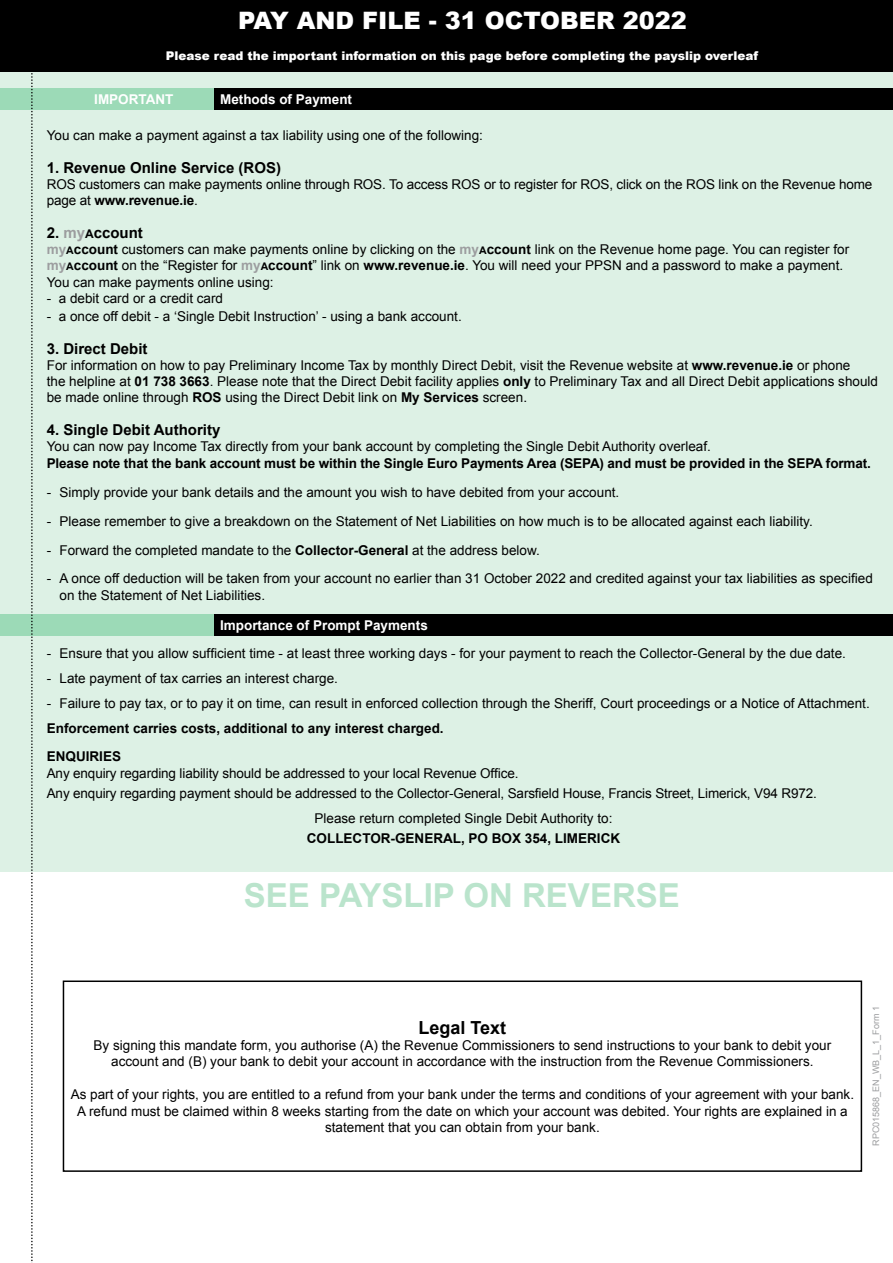
<style>
.page{position:relative;width:893px;height:1263px;background:#fff}
.page>*{position:absolute;margin:0;border:0;box-sizing:border-box;transform-origin:0 0}
.t1{font:700 33px "Arial";color:#bae4cc}
.t2{font:900 24px "Arial";color:#fff}
.t3{font:700 18px "Arial";color:#000}
.t4{font:700 15px "Arial";color:#000}
.t5{font:13.5px/16.2px "Arial";color:#000}
.t6{font:700 13.5px/29px "Arial";letter-spacing:-.01em;color:#000}
.t7{font:700 13.5px "Arial";color:#fff}
.t8{font:900 12px "Arial";color:#fff}
.t9{font:9px "Arial";color:#9c9d9f}
.s1{font-weight:700}
.s2{color:#9c9d9f}
.s3{font-size:12px}
.s4{font-weight:700;color:#9c9d9f}
.s5{font-weight:700;font-size:10.5px}
</style>
<div class="page">
<div style="left:0;top:0;width:893px;height:872px;background:#ddf1e5"></div>
<div style="left:0;top:0;width:893px;height:71px;background:#000"></div>
<div style="left:0;top:88px;width:215px;height:21px;background:#9cdab7"></div>
<div style="left:215px;top:88px;width:678px;height:21px;background:#000"></div>
<div style="left:0;top:614px;width:215px;height:22px;background:#9cdab7"></div>
<div style="left:215px;top:614px;width:678px;height:22px;background:#000"></div>
<svg style="left:31px;top:71px;width:2px;height:1192px"></svg>
<div style="left:63px;top:980px;width:799px;height:192px;border:2px solid #000"></div>
<h2 class="t2" style="left:238px;top:3px;width:450px">PAY AND FILE - 31 OCTOBER 2022</h2>
<p class="t8" style="left:166px;top:47px;width:594px">Please read the important information on this page before completing the payslip overleaf</p>
<p class="t7" style="left:94px;top:90px;width:81px">IMPORTANT</p>
<p class="t7" style="left:220px;top:90px;width:134px">Methods of Payment</p>
<p class="t5" style="left:47px;top:127px;width:438px">You can make a payment against a tax liability using one of the following:</p>
<p class="t4" style="left:47px;top:158px;width:236px">1. Revenue Online Service (ROS)</p>
<p class="t5" style="left:47px;top:176px;width:827px">ROS customers can make payments online through ROS. To access ROS or to register for ROS, click on the ROS link on the Revenue home page at <span class="s1">www.revenue.ie</span>.</p>
<p class="t4" style="left:47px;top:223px;width:98px">2. <span class="s2">my</span><span class="s3">A</span>ccount</p>
<p class="t5" style="left:47px;top:241px;width:804px"><span class="s4">my</span><span class="s5">A</span><span class="s1">ccount</span> customers can make payments online by clicking on the <span class="s4">my</span><span class="s5">A</span><span class="s1">ccount</span> link on the Revenue home page. You can register for <span class="s4">my</span><span class="s5">A</span><span class="s1">ccount</span> on the “Register for <span class="s4">my</span><span class="s5">A</span><span class="s1">ccount</span>” link on <span class="s1">www.revenue.ie</span>. You will need your PPSN and a password to make a payment.<br>You can make payments online using:</p>
<p class="t5" style="left:47px;top:290px;width:178px">- a debit card or a credit card</p>
<p class="t5" style="left:47px;top:308px;width:416px">- a once off debit - a ‘Single Debit Instruction’ - using a bank account.</p>
<p class="t4" style="left:47px;top:339px;width:102px">3. Direct Debit</p>
<p class="t5" style="left:47px;top:357px;width:833px">For information on how to pay Preliminary Income Tax by monthly Direct Debit, visit the Revenue website at <span class="s1">www.revenue.ie</span> or phone<br>the helpline at <span class="s1">01 738 3663</span>. Please note that the Direct Debit facility applies <span class="s1">only</span> to Preliminary Tax and all Direct Debit applications should be made online through <span class="s1">ROS</span> using the Direct Debit link on <span class="s1">My Services</span> screen.</p>
<p class="t4" style="left:47px;top:420px;width:175px">4. Single Debit Authority</p>
<p class="t5" style="left:47px;top:439px;width:666px">You can now pay Income Tax directly from your bank account by completing the Single Debit Authority overleaf.</p>
<p class="t6" style="left:47px;top:449px;width:826px">Please note that the bank account must be within the Single Euro Payments Area (SEPA) and must be provided in the SEPA format.</p>
<p class="t5" style="left:47px;top:484px;width:574px">- Simply provide your bank details and the amount you wish to have debited from your account.</p>
<p class="t5" style="left:47px;top:513px;width:767px">- Please remember to give a breakdown on the Statement of Net Liabilities on how much is to be allocated against each liability.</p>
<p class="t5" style="left:47px;top:542px;width:495px">- Forward the completed mandate to the <span class="s1">Collector-General</span> at the address below.</p>
<p class="t5" style="left:60px;top:571px;width:815px;text-indent:-13px">- A once off deduction will be taken from your account no earlier than 31 October 2022 and credited against your tax liabilities as specified on the Statement of Net Liabilities.</p>
<p class="t7" style="left:220px;top:616px;width:209px">Importance of Prompt Payments</p>
<p class="t5" style="left:47px;top:646px;width:801px">- Ensure that you allow sufficient time - at least three working days - for your payment to reach the Collector-General by the due date.</p>
<p class="t5" style="left:47px;top:670px;width:293px">- Late payment of tax carries an interest charge.</p>
<p class="t5" style="left:47px;top:695px;width:824px">- Failure to pay tax, or to pay it on time, can result in enforced collection through the Sheriff, Court proceedings or a Notice of Attachment.</p>
<p class="t6" style="left:47px;top:714px;width:398px">Enforcement carries costs, additional to any interest charged.<br>ENQUIRIES</p>
<p class="t5" style="left:47px;top:763px;width:772px;line-height:20.4px">Any enquiry regarding liability should be addressed to your local Revenue Office.<br>Any enquiry regarding payment should be addressed to the Collector-General, Sarsfield House, Francis Street, Limerick, V94 R972.</p>
<p class="t5" style="left:315px;top:810px;width:299px">Please return completed Single Debit Authority to:</p>
<p class="t6" style="left:307px;top:824px;width:315px">COLLECTOR-GENERAL, PO BOX 354, LIMERICK</p>
<h1 class="t1" style="left:244px;top:874px;width:437px">SEE PAYSLIP ON REVERSE</h1>
<h3 class="t3" style="left:419px;top:1015px;width:89px">Legal Text</h3>
<p class="t5" style="left:94px;top:1037px;width:739px;text-align:center">By signing this mandate form, you authorise (A) the Revenue Commissioners to send instructions to your bank to debit your account and (B) your bank to debit your account in accordance with the instruction from the Revenue Commissioners.</p>
<p class="t5" style="left:71px;top:1087px;width:785px;text-align:center">As part of your rights, you are entitled to a refund from your bank under the terms and conditions of your agreement with your bank.<br>A refund must be claimed within 8 weeks starting from the date on which your account was debited. Your rights are explained in a statement that you can obtain from your bank.</p>
<p class="t9" style="left:870px;top:1146px;width:141px;rotate:-90deg">RPC015868_EN_WB_L_1_Form 1</p>
</div>
